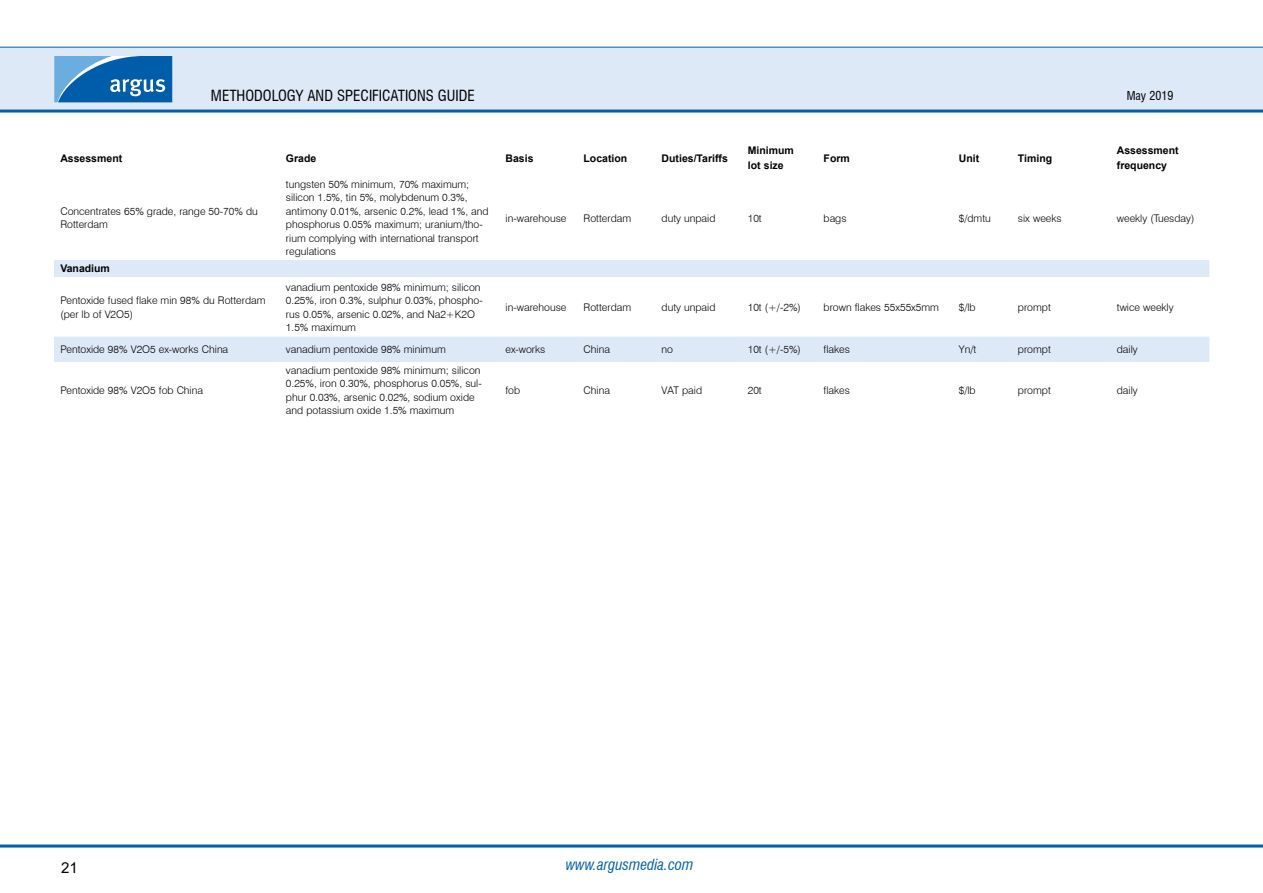
<style>
.page{position:relative;width:1263px;height:893px;background:#fff}
.page>*{position:absolute;margin:0;border:0;box-sizing:border-box;transform-origin:0 0}
.t1{font:condensed 15px "Swiss 721 BT";color:#000}
.t2{font:italic condensed 15px "Swiss 721 BT";color:#0060a9}
.t3{font:15px "Arial";color:#000}
.t4{font:condensed 12px "Swiss 721 BT";color:#000}
.t5{font:300 10.5px/13.5px "Swiss 721 BT";color:#000}
.t6{font:700 10.5px/15px "Arial";color:#000}
</style>
<div class="page">
<div style="left:0;top:47px;width:1263px;height:64px;background:#dee9f7"></div>
<hr style="left:0;top:110px;width:1263px;height:3px;background:#0060a9">
<hr style="left:0;top:47px;width:1263px;height:1px;background:#0060a9">
<svg style="left:54px;top:56px;width:118px;height:46px;background:#307dbd"></svg>
<hr style="left:0;top:844px;width:1263px;height:3px;background:#0060a9">
<svg style="left:54px;top:260px;width:1155px;height:102px"></svg>
<h1 class="t1" style="left:211px;top:86px;width:265px">METHODOLOGY AND SPECIFICATIONS GUIDE</h1>
<p class="t4" style="left:1127px;top:88px;width:48px">MAY 2019</p>
<p class="t6" style="left:60px;top:151px;width:63px">Assessment</p>
<p class="t6" style="left:286px;top:151px;width:32px">Grade</p>
<p class="t6" style="left:505px;top:151px;width:30px">Basis</p>
<p class="t6" style="left:583px;top:151px;width:45px">Location</p>
<p class="t6" style="left:662px;top:151px;width:68px">Duties/Tariffs</p>
<p class="t6" style="left:748px;top:143px;width:48px">Minimum lot size</p>
<p class="t6" style="left:824px;top:151px;width:28px">Form</p>
<p class="t6" style="left:959px;top:151px;width:22px">Unit</p>
<p class="t6" style="left:1018px;top:151px;width:36px">Timing</p>
<p class="t6" style="left:1117px;top:143px;width:63px">Assessment frequency</p>
<p class="t5" style="left:60px;top:204px;width:199px">Concentrates 65% grade, range 50-70% du<br>Rotterdam</p>
<p class="t5" style="left:286px;top:177px;width:204px">tungsten 50% minimum, 70% maximum; silicon 1.5%, tin 5%, molybdenum 0.3%, antimony 0.01%, arsenic 0.2%, lead 1%, and phosphorus 0.05% maximum; uranium/tho&shy;rium complying with international transport regulations</p>
<p class="t5" style="left:505px;top:211px;width:62px">in-warehouse</p>
<p class="t5" style="left:583px;top:211px;width:49px">Rotterdam</p>
<p class="t5" style="left:662px;top:211px;width:55px">duty unpaid</p>
<p class="t5" style="left:748px;top:211px;width:16px">10t</p>
<p class="t5" style="left:824px;top:211px;width:24px">bags</p>
<p class="t5" style="left:959px;top:211px;width:34px">$/dmtu</p>
<p class="t5" style="left:1018px;top:211px;width:45px">six weeks</p>
<p class="t5" style="left:1117px;top:211px;width:79px">weekly (Tuesday)</p>
<p class="t6" style="left:60px;top:261px;width:51px">Vanadium</p>
<p class="t5" style="left:60px;top:294px;width:207px">Pentoxide fused flake min 98% du Rotterdam (per lb of V2O5)</p>
<p class="t5" style="left:286px;top:280px;width:198px">vanadium pentoxide 98% minimum; silicon 0.25%, iron 0.3%, sulphur 0.03%, phospho&shy;rus 0.05%, arsenic 0.02%, and Na2+K2O 1.5% maximum</p>
<p class="t5" style="left:505px;top:300px;width:62px">in-warehouse</p>
<p class="t5" style="left:583px;top:300px;width:49px">Rotterdam</p>
<p class="t5" style="left:662px;top:300px;width:55px">duty unpaid</p>
<p class="t5" style="left:748px;top:300px;width:55px">10t (+/-2%)</p>
<p class="t5" style="left:824px;top:300px;width:117px">brown flakes 55x55x5mm</p>
<p class="t5" style="left:959px;top:300px;width:18px">$/lb</p>
<p class="t5" style="left:1018px;top:300px;width:34px">prompt</p>
<p class="t5" style="left:1117px;top:300px;width:58px">twice weekly</p>
<p class="t5" style="left:60px;top:343px;width:169px">Pentoxide 98% V2O5 ex-works China</p>
<p class="t5" style="left:286px;top:343px;width:161px">vanadium pentoxide 98% minimum</p>
<p class="t5" style="left:505px;top:343px;width:41px">ex-works</p>
<p class="t5" style="left:583px;top:343px;width:28px">China</p>
<p class="t5" style="left:662px;top:343px;width:13px">no</p>
<p class="t5" style="left:748px;top:343px;width:55px">10t (+/-5%)</p>
<p class="t5" style="left:824px;top:343px;width:28px">flakes</p>
<p class="t5" style="left:959px;top:343px;width:19px">Yn/t</p>
<p class="t5" style="left:1018px;top:343px;width:34px">prompt</p>
<p class="t5" style="left:1117px;top:343px;width:22px">daily</p>
<p class="t5" style="left:60px;top:383px;width:144px">Pentoxide 98% V2O5 fob China</p>
<p class="t5" style="left:286px;top:363px;width:197px">vanadium pentoxide 98% minimum; silicon 0.25%, iron 0.30%, phosphorus 0.05%, sul&shy;phur 0.03%, arsenic 0.02%, sodium oxide and potassium oxide 1.5% maximum</p>
<p class="t5" style="left:505px;top:383px;width:16px">fob</p>
<p class="t5" style="left:583px;top:383px;width:28px">China</p>
<p class="t5" style="left:662px;top:383px;width:42px">VAT paid</p>
<p class="t5" style="left:748px;top:383px;width:16px">20t</p>
<p class="t5" style="left:824px;top:383px;width:28px">flakes</p>
<p class="t5" style="left:959px;top:383px;width:18px">$/lb</p>
<p class="t5" style="left:1018px;top:383px;width:34px">prompt</p>
<p class="t5" style="left:1117px;top:383px;width:22px">daily</p>
<h1 class="t3" style="left:61px;top:857px;width:18px">21</h1>
<h1 class="t2" style="left:566px;top:856px;width:129px">www.argusmedia.com</h1>
</div>
